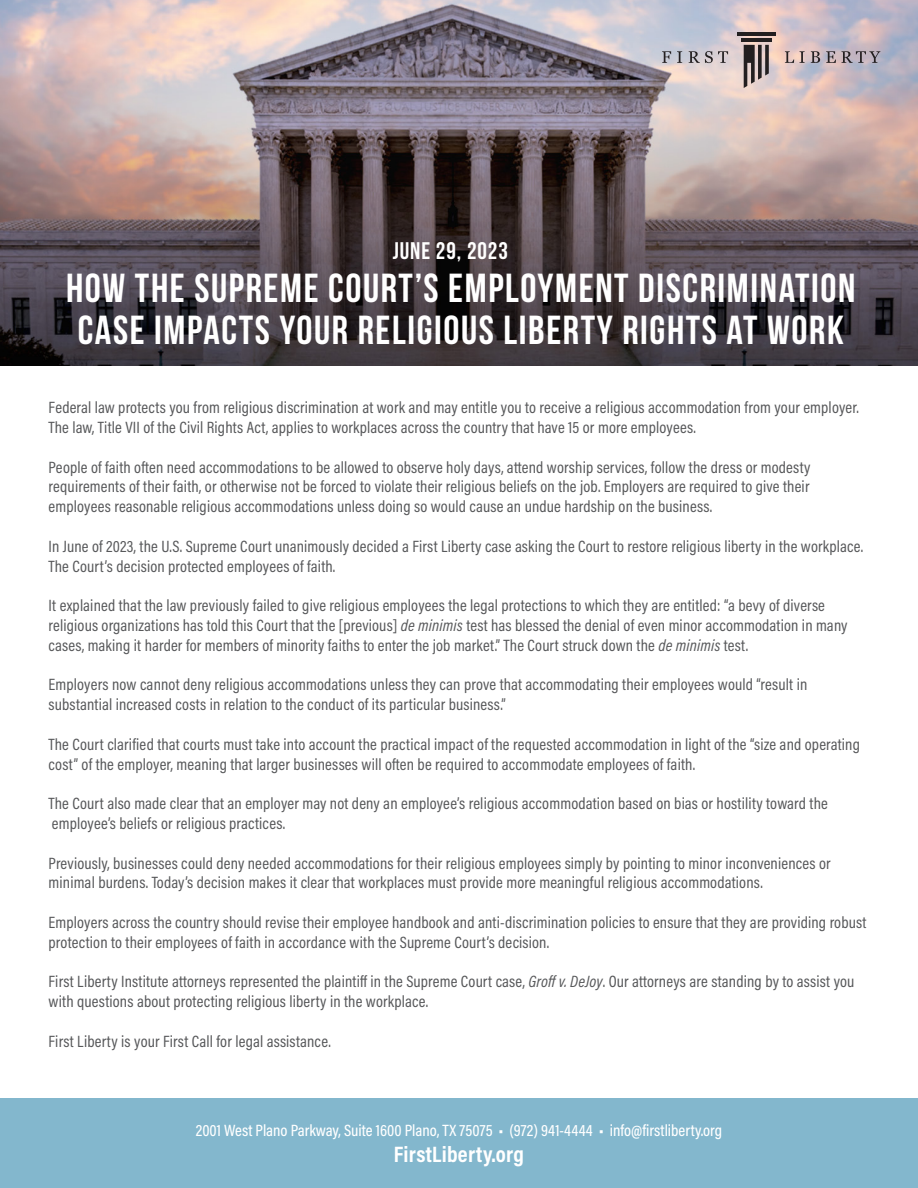
<style>
.page{position:relative;width:918px;height:1188px;background:#fff}
.page>*{position:absolute;margin:0;border:0;box-sizing:border-box;transform-origin:0 0}
.t1{font:40.5px/42px "Bebas Neue";letter-spacing:.04em;color:#fff}
.t2{font:24px "Bebas Neue";letter-spacing:.04em;color:#fff}
.t3{font:700 22.5px "Acumin Pro Cond";letter-spacing:.01em;color:#fff}
.t4{font:16.5px/19.8px "Acumin Pro Cond";letter-spacing:.01em;color:#57585a}
.t5{font:500 16.5px "Acumin Pro Cond";color:#fff}
.s1{font-style:italic}
.s2{font-weight:700}
</style>
<div class="page">
<div style="left:0;top:1098px;width:918px;height:90px;background:#83b7cd"></div>
<img style="left:0;top:0;width:918px;height:365px">
<svg style="left:662px;top:51px;width:9px;height:12px"></svg>
<svg style="left:677px;top:51px;width:5px;height:12px"></svg>
<svg style="left:689px;top:51px;width:39px;height:12px"></svg>
<svg style="left:785px;top:51px;width:20px;height:12px"></svg>
<svg style="left:811px;top:51px;width:9px;height:12px"></svg>
<svg style="left:826px;top:51px;width:54px;height:12px"></svg>
<hr style="left:741px;top:38px;width:31px;height:4px;background:#231f20">
<svg style="left:744px;top:45px;width:25px;height:43px"></svg>
<hr style="left:737px;top:32px;width:38px;height:4px;background:#231f20">
<p class="t2" style="left:393px;top:237px;width:117px">JUNE 29, 2023</p>
<p class="t1" style="left:66px;top:266px;width:791px">HOW THE SUPREME COURT’S EMPLOYMENT DISCRIMINATION<br>CASE IMPACTS YOUR RELIGIOUS LIBERTY RIGHTS AT WORK</p>
<p class="t4" style="left:49px;top:397px;width:812px">Federal law protects you from religious discrimination at work and may entitle you to receive a religious accommodation from your employer.<br>The law, Title VII of the Civil Rights Act, applies to workplaces across the country that have 15 or more employees.</p>
<p class="t4" style="left:49px;top:457px;width:763px;text-align:justify">People of faith often need accommodations to be allowed to observe holy days, attend worship services, follow the dress or modesty requirements of their faith, or otherwise not be forced to violate their religious beliefs on the job. Employers are required to give their employees reasonable religious accommodations unless doing so would cause an undue hardship on the business.</p>
<p class="t4" style="left:49px;top:536px;width:816px">In June of 2023, the U.S. Supreme Court unanimously decided a First Liberty case asking the Court to restore religious liberty in the workplace.<br>The Court’s decision protected employees of faith.</p>
<p class="t4" style="left:49px;top:595px;width:801px">It explained that the law previously failed to give religious employees the legal protections to which they are entitled: “a bevy of diverse religious organizations has told this Court that the [previous] <span class="s1">de minimis</span> test has blessed the denial of even minor accommodation in many cases, making it harder for members of minority faiths to enter the job market.” The Court struck down the <span class="s1">de minimis</span> test.</p>
<p class="t4" style="left:49px;top:675px;width:760px">Employers now cannot deny religious accommodations unless they can prove that accommodating their employees would “result in substantial increased costs in relation to the conduct of its particular business.”</p>
<p class="t4" style="left:49px;top:734px;width:813px">The Court clarified that courts must take into account the practical impact of the requested accommodation in light of the “size and operating cost” of the employer, meaning that larger businesses will often be required to accommodate employees of faith.</p>
<p class="t4" style="left:49px;top:793px;width:781px">The Court also made clear that an employer may not deny an employee’s religious accommodation based on bias or hostility toward the employee’s beliefs or religious practices.</p>
<p class="t4" style="left:49px;top:853px;width:784px">Previously, businesses could deny needed accommodations for their religious employees simply by pointing to minor inconveniences or minimal burdens. Today’s decision makes it clear that workplaces must provide more meaningful religious accommodations.</p>
<p class="t4" style="left:49px;top:912px;width:819px">Employers across the country should revise their employee handbook and anti-discrimination policies to ensure that they are providing robust protection to their employees of faith in accordance with the Supreme Court’s decision.</p>
<p class="t4" style="left:49px;top:972px;width:807px">First Liberty Institute attorneys represented the plaintiff in the Supreme Court case, <span class="s1">Groff v. DeJoy</span>. Our attorneys are standing by to assist you with questions about protecting religious liberty in the workplace.</p>
<p class="t4" style="left:49px;top:1031px;width:284px">First Liberty is your First Call for legal assistance.</p>
<p class="t5" style="left:196px;top:1120px;width:528px">2001 West Plano Parkway, Suite 1600 Plano, TX 75075 <span class="s2">•</span> (972) 941-4444 <span class="s2">•</span> info@firstliberty.org</p>
<p class="t3" style="left:394px;top:1139px;width:132px">FirstLiberty.org</p>
</div>
